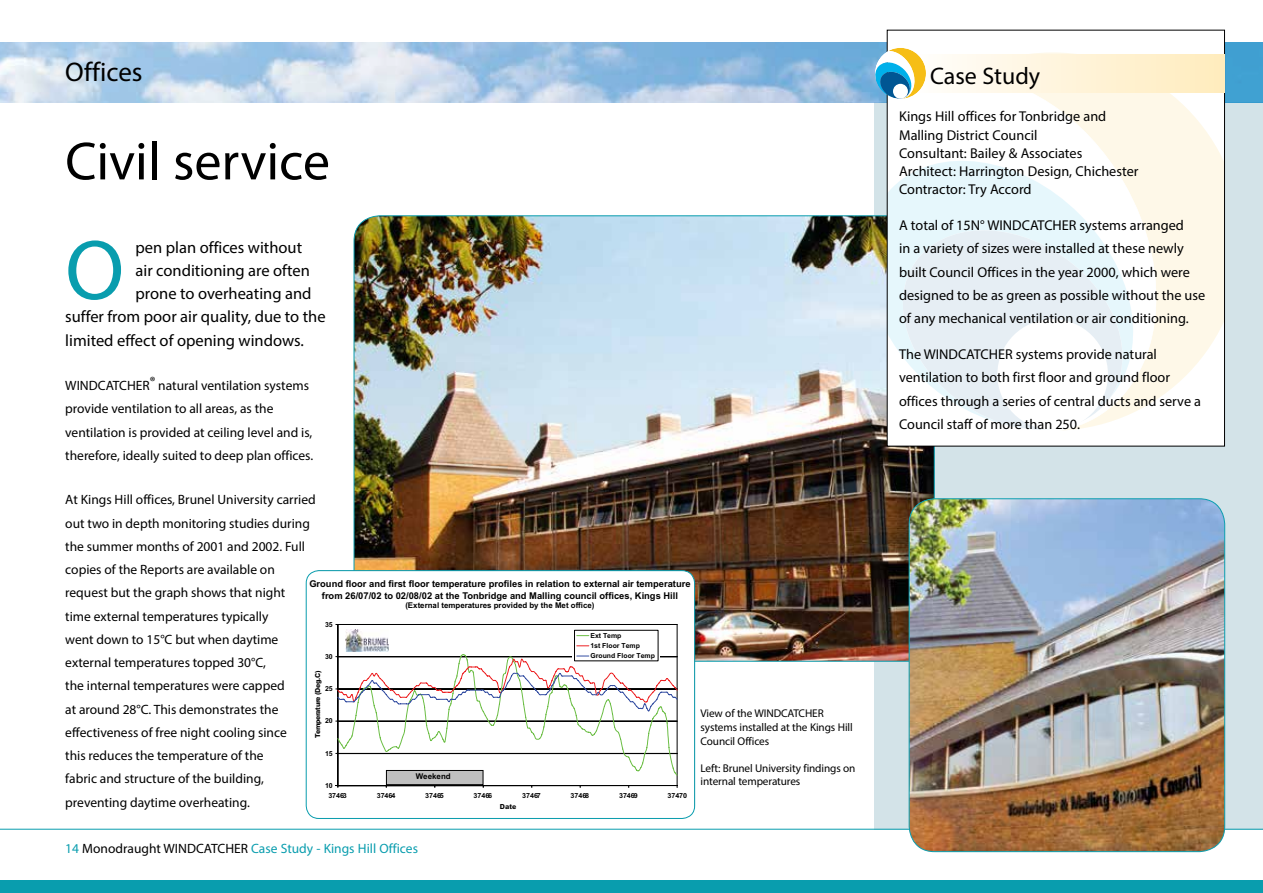
<style>
.page{position:relative;width:1263px;height:893px;background:#fff}
.page>*{position:absolute;margin:0;border:0;box-sizing:border-box;transform-origin:0 0}
.t1{font:85.5px "Myriad Pro";color:#099dae}
.t2{font:54px "Myriad Pro";color:#000}
.t3{font:27px "Myriad Pro";color:#000}
.t4{font:24px "Myriad Pro";color:#000}
.t5{font:16.5px "Myriad Pro";color:#000}
.t6{font:14.25px/23.2px "Myriad Pro";color:#000}
.t7{font:13.5px/23.2px "Myriad Pro";color:#000}
.t8{font:13.5px "Myriad Pro";color:#099dae}
.t9{font:11.25px/13.5px "Myriad Pro";letter-spacing:-.01em;color:#000}
.t10{font:700 9.3px/11.2px "Arial";color:#000;text-align:center}
.t11{font:700 7.95px "Arial";color:#000}
.t12{font:700 7.95px "Arial";color:#000}
.t13{font:700 6.9px/10.2px "Arial";color:#000}
.t14{font:800 6.9px "Arial";letter-spacing:-.05em;color:#000}
.s1{color:#000}
</style>
<div class="page">
<div style="left:874px;top:102px;width:389px;height:727px;background:#d3e3e8"></div>
<img style="left:0;top:43px;width:1262px;height:59px">
<hr style="left:0;top:829px;width:1263px;height:1px;background:#099dae">
<div style="left:0;top:880px;width:1263px;height:13px;background:#099dae"></div>
<img style="left:354px;top:216px;width:578px;height:443px">
<svg style="left:306px;top:571px;width:389px;height:247px"></svg>
<div style="left:386px;top:770px;width:97px;height:15px;background:#c0c0c0;border:1px solid #010101"></div>
<svg style="left:338px;top:629px;width:340px;height:147px"></svg>
<hr style="left:344px;top:653px;width:47px;height:2px;background:#fff">
<div style="left:306px;top:570px;width:389px;height:249px;border:1px solid #099dae;border-radius:13px"></div>
<img style="left:909px;top:499px;width:316px;height:353px">
<div style="left:909px;top:499px;width:316px;height:353px;border:1px solid #099dae;border-radius:26px"></div>
<div style="left:887px;top:30px;width:337px;height:416px;background:#fff"></div>
<svg style="left:1032px;top:52px;width:191px;height:332px;fill:#fef8e8"></svg>
<svg style="left:962px;top:92px;width:214px;height:313px;fill:#fef8e8"></svg>
<svg style="left:962px;top:143px;width:186px;height:267px"></svg>
<svg style="left:1018px;top:427px;width:70px;height:3px"></svg>
<svg style="left:889px;top:220px;width:249px;height:207px;fill:#e6eef4"></svg>
<div style="left:997px;top:319px;width:111px;height:111px;background:#fff;border-radius:50%"></div>
<svg style="left:962px;top:54px;width:262px;height:38px;background:#fff2d6"></svg>
<svg style="left:875px;top:48px;width:87px;height:245px"></svg>
<div style="left:893px;top:84px;width:15px;height:15px;background:#fff;border-radius:50%"></div>
<hr style="left:1262px;top:43px;width:1px;height:59px;background:#099dae">
<h3 class="t3" style="left:65px;top:55px;width:79px">Offices</h3>
<h2 class="t2" style="left:65px;top:128px;width:266px">Civil service</h2>
<h1 class="t1" style="left:65px;top:218px;width:60px">O</h1>
<p class="t5" style="left:136px;top:237px;width:168px">pen plan offices without</p>
<p class="t5" style="left:136px;top:260px;width:176px">air conditioning are often</p>
<p class="t5" style="left:136px;top:283px;width:177px">prone to overheating and</p>
<p class="t5" style="left:65px;top:307px;width:262px">suffer from poor air quality, due to the</p>
<p class="t5" style="left:65px;top:330px;width:240px">limited effect of opening windows.</p>
<p class="t7" style="left:65px;top:374px;width:249px">WINDCATCHER® natural ventilation systems provide ventilation to all areas, as the ventilation is provided at ceiling level and is, therefore, ideally suited to deep plan offices.</p>
<p class="t7" style="left:65px;top:488px;width:252px">At Kings Hill offices, Brunel University carried out two in depth monitoring studies during the summer months of 2001 and 2002. Full copies of the Reports are available on request but the graph shows that night<br>time external temperatures typically<br>went down to 15°C but when daytime external temperatures topped 30°C,<br>the internal temperatures were capped<br>at around 28°C. This demonstrates the effectiveness of free night cooling since<br>this reduces the temperature of the<br>fabric and structure of the building, preventing daytime overheating.</p>
<p class="t10" style="left:309px;top:579px;width:383px">Ground floor and first floor temperature profiles in relation to external air temperature from 26/07/02 to 02/08/02 at the Tonbridge and Malling council offices, Kings Hill</p>
<p class="t11" style="left:405px;top:600px;width:191px">(External temperatures provided by the Met office)</p>
<p class="t13" style="left:325px;top:619px;width:9px">35</p>
<p class="t13" style="left:590px;top:630px;width:66px">Ext Temp<br>1st Floor Temp<br>Ground Floor Temp</p>
<p class="t13" style="left:325px;top:651px;width:9px">30</p>
<p class="t14" style="left:314px;top:738px;width:70px;rotate:-90deg">Temperature (Deg.C)</p>
<p class="t13" style="left:325px;top:684px;width:9px">25</p>
<p class="t13" style="left:325px;top:716px;width:9px">20</p>
<p class="t13" style="left:325px;top:748px;width:9px">15</p>
<p class="t12" style="left:416px;top:771px;width:36px">Weekend</p>
<p class="t13" style="left:325px;top:780px;width:9px">10</p>
<p class="t13" style="left:328px;top:790px;width:20px">37463</p>
<p class="t13" style="left:377px;top:790px;width:20px">37464</p>
<p class="t13" style="left:425px;top:790px;width:20px">37465</p>
<p class="t13" style="left:474px;top:790px;width:20px">37466</p>
<p class="t13" style="left:522px;top:790px;width:20px">37467</p>
<p class="t13" style="left:570px;top:790px;width:20px">37468</p>
<p class="t13" style="left:619px;top:790px;width:20px">37469</p>
<p class="t13" style="left:667px;top:790px;width:21px">37470</p>
<p class="t14" style="left:500px;top:803px;width:18px">Date</p>
<p class="t9" style="left:700px;top:707px;width:154px">View of the WINDCATCHER systems installed at the Kings Hill<br>Council Offices</p>
<p class="t9" style="left:700px;top:761px;width:156px">Left: Brunel University findings on internal temperatures</p>
<p class="t8" style="left:65px;top:840px;width:354px">14 <span class="s1">Monodraught WINDCATCHER</span> Case Study - Kings Hill Offices</p>
<h3 class="t4" style="left:930px;top:61px;width:112px">Case Study</h3>
<p class="t6" style="left:899px;top:107px;width:241px;line-height:18.1px">Kings Hill offices for Tonbridge and<br>Malling District Council<br>Consultant: Bailey &amp; Associates<br>Architect: Harrington Design, Chichester<br>Contractor: Try Accord</p>
<p class="t6" style="left:899px;top:214px;width:308px">A total of 15N° WINDCATCHER systems arranged<br>in a variety of sizes were installed at these newly built Council Offices in the year 2000, which were designed to be as green as possible without the use of any mechanical ventilation or air conditioning.</p>
<p class="t6" style="left:899px;top:343px;width:303px">The WINDCATCHER systems provide natural ventilation to both first floor and ground floor offices through a series of central ducts and serve a Council staff of more than 250.</p>
</div>
